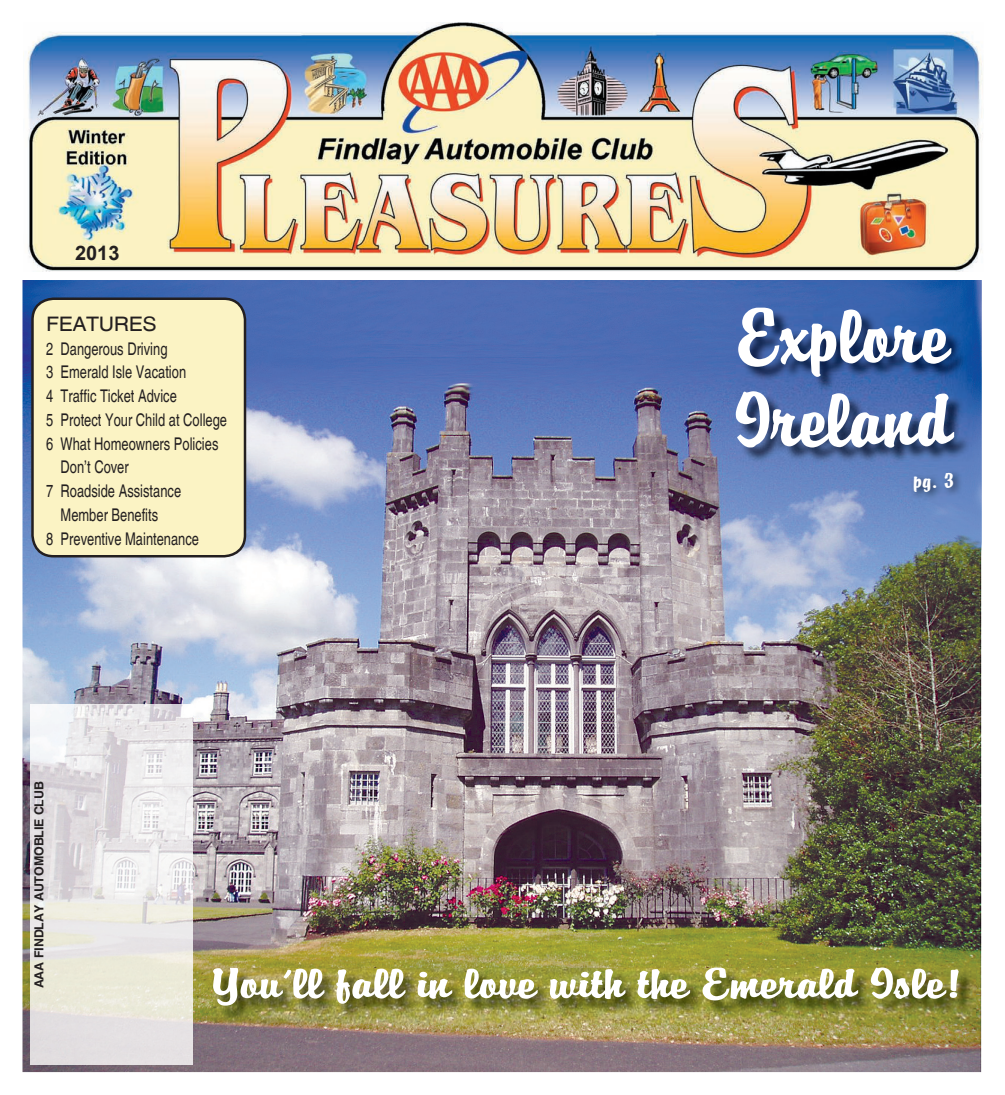
<style>
.page{position:relative;width:1005px;height:1095px;background:#fff}
.page>*{position:absolute;margin:0;border:0;box-sizing:border-box;transform-origin:0 0}
.t1{font:67.5px/83.8px "Briquet Plain";color:#fff;scale:1.16 1}
.t2{font:37.5px "Briquet Plain";color:#fff;scale:1.37 1}
.t3{font:20px "Helvetica Narrow";letter-spacing:-.02em;color:#231f20;scale:1.3 1}
.t4{font:700 20px "Arial";color:#231f20}
.t5{font:20px "Briquet Plain";color:#fff;scale:1.16 1}
.t6{font:17.5px "Helvetica Narrow";color:#231f20;scale:.9 1}
.t7{font:700 12.5px "AT Triumvirate";letter-spacing:-.02em;color:#231f20}
</style>
<div class="page">
<img style="left:22px;top:280px;width:960px;height:792px">
<div style="left:32px;top:299px;width:213px;height:257px;background:#fbf3c4;border-radius:21px"></div>
<div style="left:31px;top:298px;width:215px;height:260px;border:2px solid #231f20;border-radius:21px"></div>
<img style="left:30px;top:705px;width:162px;height:360px">
<img style="left:27px;top:23px;width:956px;height:248px">
<div style="left:75px;top:245px;width:47px;height:18px;background:#fbf3c4"></div>
<img style="left:736px;top:308px;width:235px;height:156px">
<img style="left:214px;top:968px;width:761px;height:55px">
<img style="left:909px;top:468px;width:55px;height:34px">
<p class="t4" style="left:75px;top:240px;width:46px">2013</p>
<p class="t3" style="left:46px;top:309px;width:86px">FEATURES</p>
<p class="t6" style="left:46px;top:336px;width:136px">2 Dangerous Driving</p>
<p class="t6" style="left:46px;top:359px;width:157px">3 Emerald Isle Vacation</p>
<p class="t6" style="left:46px;top:383px;width:147px">4 Traffic Ticket Advice</p>
<p class="t6" style="left:46px;top:407px;width:202px">5 Protect Your Child at College</p>
<p class="t6" style="left:46px;top:431px;width:193px">6 What Homeowners Policies</p>
<p class="t6" style="left:61px;top:454px;width:77px">Don’t Cover</p>
<p class="t6" style="left:46px;top:478px;width:151px">7 Roadside Assistance</p>
<p class="t6" style="left:61px;top:502px;width:110px">Member Benefits</p>
<p class="t6" style="left:46px;top:526px;width:171px">8 Preventive Maintenance</p>
<h1 class="t1" style="left:735px;top:295px;width:189px">Explore<br>Ireland</h1>
<p class="t5" style="left:914px;top:468px;width:36px">pg. 3</p>
<p class="t7" style="left:31px;top:988px;width:208px;rotate:-90deg">AAA FINDLAY AUTOMOBLIE CLUB</p>
<h2 class="t2" style="left:211px;top:961px;width:549px">You’ll fall in love with the Emerald Isle!</h2>
</div>
